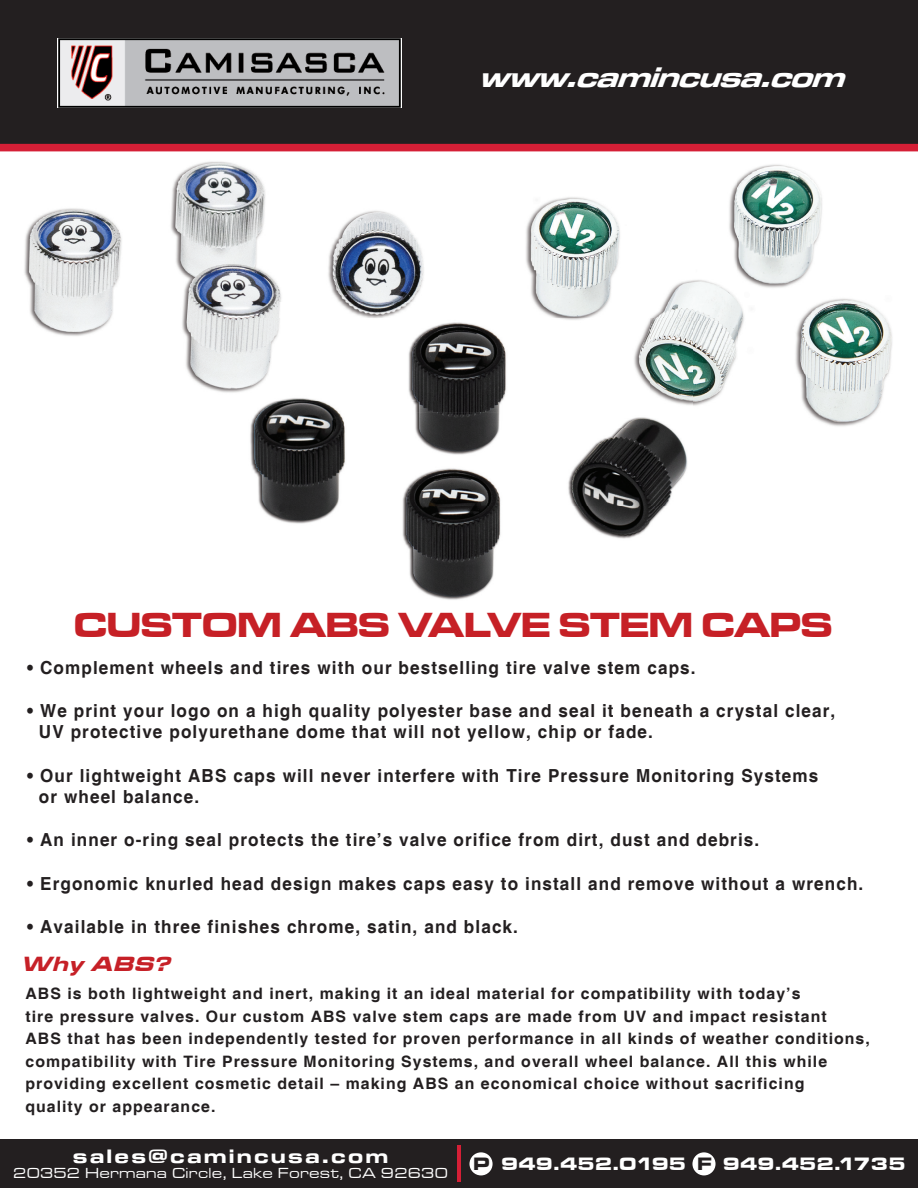
<style>
.page{position:relative;width:918px;height:1188px;background:#fff}
.page>*{position:absolute;margin:0;border:0;box-sizing:border-box;transform-origin:0 0}
.t1{font:36px "Microgramma D Bold Exte";color:#c62026}
.t2{font:italic 29.25px "Microgramma D Bold Exte";color:#fff}
.t3{font:italic 21.3px "Microgramma D Bold Exte";color:#c62027}
.t4{font:20.1px "Microgramma D Bold Exte";letter-spacing:.14em;color:#fff}
.t5{font:18.45px "Microgramma D Bold Exte";letter-spacing:.04em;color:#fff}
.t6{font:700 18px/21.6px "Helvetica";letter-spacing:.065em;color:#231f20;scale:.95 1}
.t7{font:700 15.75px/22.5px "Helvetica";letter-spacing:.065em;color:#231f20}
.t8{font:15px "Microgramma D Medi Exte";letter-spacing:.06em;color:#fff}
.s1{color:#231f20}
</style>
<div class="page">
<img style="left:24px;top:161px;width:400px;height:141px">
<img style="left:30px;top:302px;width:246px;height:91px">
<img style="left:276px;top:302px;width:136px;height:16px">
<img style="left:526px;top:182px;width:211px;height:139px">
<img style="left:737px;top:164px;width:155px;height:263px">
<img style="left:693px;top:321px;width:44px;height:85px">
<div style="left:0;top:0;width:918px;height:144px;background:#231f20"></div>
<div style="left:0;top:144px;width:918px;height:7px;background:#d51f36"></div>
<img style="left:412px;top:322px;width:94px;height:90px">
<img style="left:250px;top:400px;width:95px;height:124px">
<img style="left:402px;top:412px;width:99px;height:188px">
<img style="left:568px;top:428px;width:120px;height:111px">
<img style="left:238px;top:318px;width:199px;height:82px">
<img style="left:526px;top:318px;width:167px;height:110px">
<img style="left:58px;top:38px;width:343px;height:69px">
<div style="left:0;top:1139px;width:918px;height:49px;background:#231f20"></div>
<hr style="left:457px;top:1145px;width:4px;height:37px;background:#d51f36">
<div style="left:469px;top:1152px;width:24px;height:23px;background:#fff;border-radius:50%"></div>
<div style="left:692px;top:1152px;width:24px;height:23px;background:#fff;border-radius:50%"></div>
<h2 class="t2" style="left:479px;top:57px;width:380px">www.camincusa.com</h2>
<h1 class="t1" style="left:74px;top:601px;width:760px">CUSTOM ABS VALVE STEM CAPS</h1>
<p class="t6" style="left:27px;top:657px;width:705px">• Complement wheels and tires with our bestselling tire valve stem caps.</p>
<p class="t6" style="left:39px;top:701px;width:840px;text-indent:-12px">• We print your logo on a high quality polyester base and seal it beneath a crystal clear,<br>UV protective polyurethane dome that will not yellow, chip or fade.</p>
<p class="t6" style="left:39px;top:765px;width:822px;text-indent:-12px">• Our lightweight ABS caps will never interfere with Tire Pressure Monitoring Systems or wheel balance.</p>
<p class="t6" style="left:27px;top:830px;width:772px">• An inner o-ring seal protects the tire’s valve orifice from dirt, dust and debris.</p>
<p class="t6" style="left:27px;top:873px;width:882px">• Ergonomic knurled head design makes caps easy to install and remove without a wrench.</p>
<p class="t6" style="left:27px;top:917px;width:518px">• Available in three finishes chrome, satin, and black.</p>
<p class="t3" style="left:21px;top:949px;width:157px">Why ABS?</p>
<p class="t7" style="left:26px;top:983px;width:846px">ABS is both lightweight and inert, making it an ideal material for compatibility with today’s<br>tire pressure valves. Our custom ABS valve stem caps are made from UV and impact resistant<br>ABS that has been independently tested for proven performance in all kinds of weather conditions, compatibility with Tire Pressure Monitoring Systems, and overall wheel balance. All this while providing excellent cosmetic detail – making ABS an economical choice without sacrificing<br>quality or appearance.</p>
<p class="t4" style="left:73px;top:1143px;width:316px">sales@camincusa.com</p>
<p class="t8" style="left:14px;top:1163px;width:436px">20352 Hermana Circle, Lake Forest, CA 92630</p>
<p class="t5" style="left:474px;top:1152px;width:433px"><span class="s1">P</span> 949.452.0195 <span class="s1">F</span> 949.452.1735</p>
</div>
